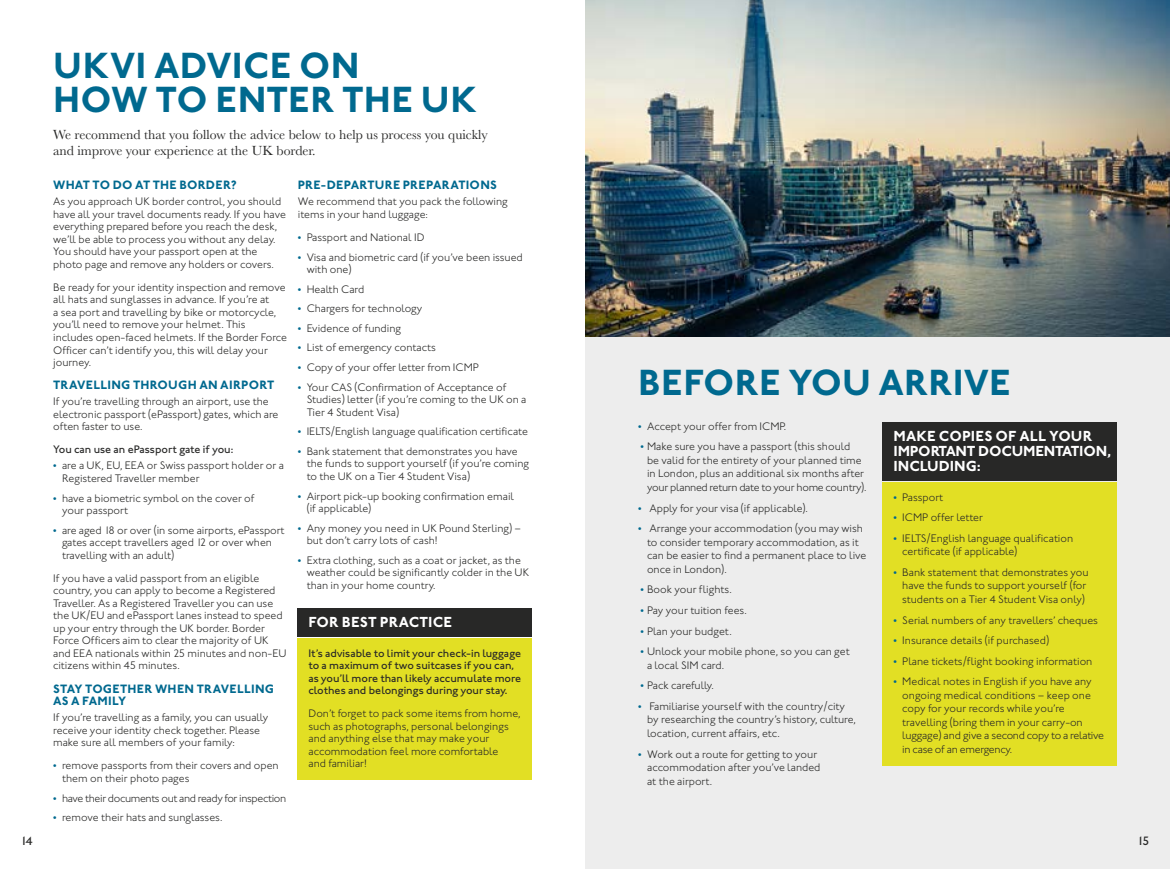
<style>
.page{position:relative;width:1170px;height:869px;background:#fff}
.page>*{position:absolute;margin:0;border:0;box-sizing:border-box;transform-origin:0 0}
.t1{font:700 37.5px/33.8px "Johnston ITC";letter-spacing:.005em;color:#00698f}
.t2{font:700 15px/15px "Johnston ITC";color:#fff}
.t3{font:13.75px/16.2px "Baskerville";color:#282827}
.t4{font:700 12.5px/12.5px "Johnston ITC";letter-spacing:.02em;color:#00698f}
.t5{font:500 12.5px "Johnston ITC";color:#282827}
.t6{font:300 11.25px/12.5px "Johnston ITC";color:#282827}
.t7{font:500 11.25px/12.5px "Johnston ITC";color:#282827}
.t8{font:300 11.25px "Johnston ITC";letter-spacing:-.03em;color:#282827}
.s1{color:#00698f}
</style>
<div class="page">
<div style="left:585px;top:0;width:584px;height:868px;background:#ededed"></div>
<img style="left:585px;top:0;width:584px;height:337px">
<div style="left:882px;top:482px;width:234px;height:283px;background:#e2df24"></div>
<div style="left:882px;top:422px;width:234px;height:58px;background:#282827"></div>
<div style="left:298px;top:638px;width:233px;height:142px;background:#e2df24"></div>
<div style="left:298px;top:608px;width:233px;height:28px;background:#282827"></div>
<p class="t5" style="left:20px;top:833px;width:14px">14</p>
<h1 class="t1" style="left:53px;top:49px;width:425px">UKVI ADVICE ON<br>HOW TO ENTER THE UK</h1>
<p class="t3" style="left:53px;top:127px;width:436px">We recommend that you follow the advice below to help us process you quickly and improve your experience at the UK border.</p>
<p class="t4" style="left:53px;top:179px;width:185px">WHAT TO DO AT THE BORDER?</p>
<p class="t6" style="left:53px;top:195px;width:234px">As you approach UK border control, you should have all your travel documents ready. If you have everything prepared before you reach the desk, we’ll be able to process you without any delay.<br>You should have your passport open at the photo page and remove any holders or covers.</p>
<p class="t6" style="left:53px;top:281px;width:235px">Be ready for your identity inspection and remove all hats and sunglasses in advance. If you’re at<br>a sea port and travelling by bike or motorcycle, you’ll need to remove your helmet. This includes open-faced helmets. If the Border Force Officer can’t identify you, this will delay your journey.</p>
<p class="t4" style="left:53px;top:378px;width:223px">TRAVELLING THROUGH AN AIRPORT</p>
<p class="t6" style="left:53px;top:395px;width:227px">If you’re travelling through an airport, use the electronic passport (ePassport) gates, which are often faster to use.</p>
<p class="t7" style="left:53px;top:443px;width:182px">You can use an ePassport gate if you:</p>
<p class="t6" style="left:62px;top:459px;width:223px;text-indent:-9px"><span class="s1">•</span> are a UK, EU, EEA or Swiss passport holder or a<br>Registered Traveller member</p>
<p class="t6" style="left:62px;top:491px;width:194px;text-indent:-9px"><span class="s1">•</span> have a biometric symbol on the cover of your passport</p>
<p class="t6" style="left:62px;top:523px;width:224px;text-indent:-9px"><span class="s1">•</span> are aged 18 or over (in some airports, ePassport gates accept travellers aged 12 or over when travelling with an adult)</p>
<p class="t6" style="left:53px;top:571px;width:235px">If you have a valid passport from an eligible country, you can apply to become a Registered Traveller. As a Registered Traveller you can use the UK/EU and ePassport lanes instead to speed up your entry through the UK border. Border Force Officers aim to clear the majority of UK and EEA nationals within 25 minutes and non-EU citizens within 45 minutes.</p>
<p class="t4" style="left:53px;top:681px;width:222px">STAY TOGETHER WHEN TRAVELLING<br>AS A FAMILY</p>
<p class="t6" style="left:53px;top:710px;width:217px">If you’re travelling as a family, you can usually receive your identity check together. Please make sure all members of your family:</p>
<p class="t6" style="left:62px;top:759px;width:218px;text-indent:-9px"><span class="s1">•</span> remove passports from their covers and open them on their photo pages</p>
<p class="t8" style="left:53px;top:790px;width:234px"><span class="s1">•</span> have their documents out and ready for inspection</p>
<p class="t6" style="left:53px;top:810px;width:171px"><span class="s1">•</span> remove their hats and sunglasses.</p>
<p class="t4" style="left:298px;top:179px;width:201px">PRE-DEPARTURE PREPARATIONS</p>
<p class="t6" style="left:298px;top:195px;width:212px">We recommend that you pack the following items in your hand luggage:</p>
<p class="t6" style="left:298px;top:231px;width:128px"><span class="s1">•</span> Passport and National ID</p>
<p class="t6" style="left:306px;top:250px;width:217px;text-indent:-9px"><span class="s1">•</span> Visa and biometric card (if you’ve been issued with one)</p>
<p class="t6" style="left:298px;top:282px;width:68px"><span class="s1">•</span> Health Card</p>
<p class="t6" style="left:298px;top:302px;width:126px"><span class="s1">•</span> Chargers for technology</p>
<p class="t6" style="left:298px;top:322px;width:105px"><span class="s1">•</span> Evidence of funding</p>
<p class="t6" style="left:298px;top:341px;width:140px"><span class="s1">•</span> List of emergency contacts</p>
<p class="t6" style="left:298px;top:361px;width:183px"><span class="s1">•</span> Copy of your offer letter from ICMP</p>
<p class="t6" style="left:306px;top:380px;width:221px;text-indent:-9px"><span class="s1">•</span> Your CAS (Confirmation of Acceptance of<br>Studies) letter (if you’re coming to the UK on a<br>Tier 4 Student Visa)</p>
<p class="t6" style="left:298px;top:425px;width:232px"><span class="s1">•</span> IELTS/English language qualification certificate</p>
<p class="t6" style="left:306px;top:444px;width:224px;text-indent:-9px"><span class="s1">•</span> Bank statement that demonstrates you have the funds to support yourself (if you’re coming to the UK on a Tier 4 Student Visa)</p>
<p class="t6" style="left:306px;top:489px;width:209px;text-indent:-9px"><span class="s1">•</span> Airport pick-up booking confirmation email (if applicable)</p>
<p class="t6" style="left:306px;top:521px;width:216px;text-indent:-9px"><span class="s1">•</span> Any money you need in UK Pound Sterling) – but don’t carry lots of cash!</p>
<p class="t6" style="left:306px;top:553px;width:224px;text-indent:-9px"><span class="s1">•</span> Extra clothing, such as a coat or jacket, as the weather could be significantly colder in the UK than in your home country.</p>
<h2 class="t2" style="left:308px;top:614px;width:145px">FOR BEST PRACTICE</h2>
<p class="t7" style="left:308px;top:646px;width:214px">It’s advisable to limit your check-in luggage to a maximum of two suitcases if you can, as you’ll more than likely accumulate more clothes and belongings during your stay.</p>
<p class="t6" style="left:308px;top:707px;width:214px">Don’t forget to pack some items from home, such as photographs, personal belongings and anything else that may make your accommodation feel more comfortable<br>and familiar!</p>
<h1 class="t1" style="left:638px;top:365px;width:374px">BEFORE YOU ARRIVE</h1>
<p class="t6" style="left:638px;top:419px;width:150px"><span class="s1">•</span> Accept your offer from ICMP.</p>
<p class="t6" style="left:647px;top:439px;width:221px;line-height:13.5px;text-indent:-6px"><span class="s1">•</span> Make sure you have a passport (this should<br>be valid for the entirety of your planned time in London, plus an additional six months after your planned return date to your home country).</p>
<p class="t6" style="left:638px;top:501px;width:171px"><span class="s1">•</span> Apply for your visa (if applicable).</p>
<p class="t6" style="left:647px;top:521px;width:221px;line-height:13.5px;text-indent:-9px"><span class="s1">•</span> Arrange your accommodation (you may wish to consider temporary accommodation, as it can be easier to find a permanent place to live once in London).</p>
<p class="t6" style="left:640px;top:583px;width:93px"><span class="s1">•</span> Book your flights.</p>
<p class="t6" style="left:640px;top:603px;width:108px"><span class="s1">•</span> Pay your tuition fees.</p>
<p class="t6" style="left:640px;top:624px;width:93px"><span class="s1">•</span> Plan your budget.</p>
<p class="t6" style="left:647px;top:644px;width:204px;line-height:13.5px;text-indent:-6px"><span class="s1">•</span> Unlock your mobile phone, so you can get a local SIM card.</p>
<p class="t6" style="left:640px;top:679px;width:75px"><span class="s1">•</span> Pack carefully.</p>
<p class="t6" style="left:647px;top:699px;width:210px;line-height:13.5px;text-indent:-9px"><span class="s1">•</span> Familiarise yourself with the country/city by researching the country’s history, culture, location, current affairs, etc.</p>
<p class="t6" style="left:647px;top:746px;width:175px;line-height:13.5px;text-indent:-9px"><span class="s1">•</span> Work out a route for getting to your accommodation after you’ve landed at the airport.</p>
<h2 class="t2" style="left:893px;top:428px;width:219px">MAKE COPIES OF ALL YOUR<br>IMPORTANT DOCUMENTATION,<br>INCLUDING:</h2>
<p class="t6" style="left:893px;top:490px;width:51px"><span class="s1">•</span> Passport</p>
<p class="t6" style="left:893px;top:511px;width:91px"><span class="s1">•</span> ICMP offer letter</p>
<p class="t6" style="left:902px;top:531px;width:172px;line-height:13.5px;text-indent:-9px"><span class="s1">•</span> IELTS/English language qualification certificate (if applicable)</p>
<p class="t6" style="left:893px;top:565px;width:197px;line-height:13.5px;text-align:center"><span class="s1">•</span> Bank statement that demonstrates you have the funds to support yourself (for students on a Tier 4 Student Visa only)</p>
<p class="t6" style="left:893px;top:613px;width:206px"><span class="s1">•</span> Serial numbers of any travellers’ cheques</p>
<p class="t6" style="left:893px;top:634px;width:157px"><span class="s1">•</span> Insurance details (if purchased)</p>
<p class="t6" style="left:893px;top:654px;width:200px"><span class="s1">•</span> Plane tickets/flight booking information</p>
<p class="t6" style="left:902px;top:674px;width:203px;line-height:13.5px;text-indent:-9px"><span class="s1">•</span> Medical notes in English if you have any ongoing medical conditions – keep one copy for your records while you’re travelling (bring them in your carry-on luggage) and give a second copy to a relative in case of an emergency.</p>
<p class="t5" style="left:1137px;top:833px;width:14px">15</p>
</div>
